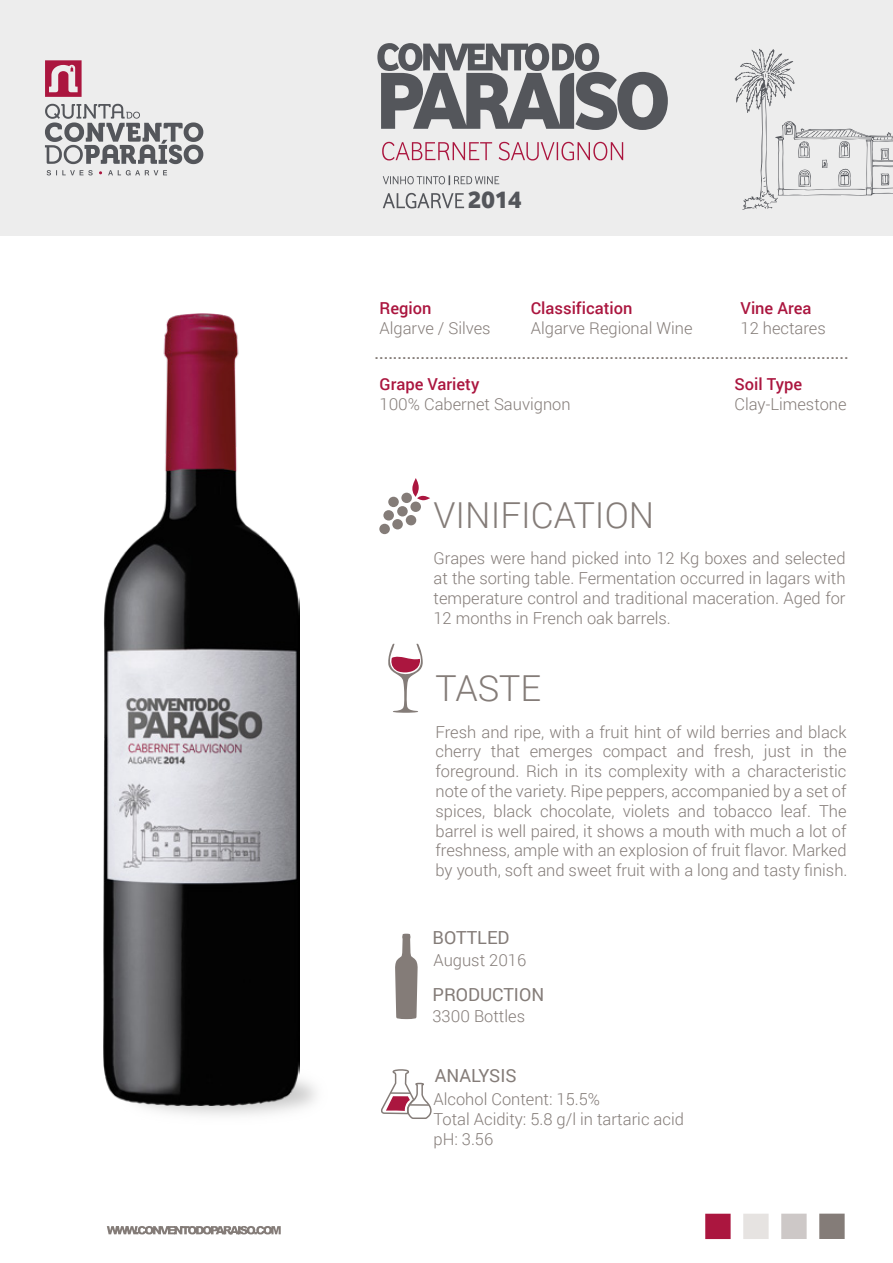
<style>
.page{position:relative;width:893px;height:1263px;background:#fff}
.page>*{position:absolute;margin:0;border:0;box-sizing:border-box;transform-origin:0 0}
.t1{font:300 35.85px "Roboto";color:#847c78}
.t2{font:24.75px "Vodafone Ex B";color:#54565b}
.t3{font:18px "Roboto";color:#847c78}
.t4{font:300 16.5px/19.8px "Roboto";color:#847c78;text-align:justify}
.t5{font:500 16.5px "Roboto";color:#847c78}
.t6{font:500 16.5px "Roboto";color:#ab163f}
</style>
<div class="page">
<div style="left:0;top:0;width:893px;height:236px;background:#ededed"></div>
<svg style="left:45px;top:104px;width:158px;height:71px"></svg>
<svg style="left:45px;top:60px;width:37px;height:37px"></svg>
<svg style="left:383px;top:193px;width:81px;height:15px"></svg>
<svg style="left:383px;top:175px;width:116px;height:10px"></svg>
<svg style="left:734px;top:49px;width:159px;height:161px"></svg>
<svg style="left:377px;top:43px;width:291px;height:87px"></svg>
<svg style="left:382px;top:142px;width:241px;height:19px"></svg>
<img style="left:140px;top:1080px;width:176px;height:36px">
<div style="left:819px;top:1213px;width:26px;height:26px;background:#847c78"></div>
<div style="left:781px;top:1213px;width:26px;height:26px;background:#cdc8c7"></div>
<div style="left:743px;top:1214px;width:26px;height:25px;background:#e6e3e1"></div>
<div style="left:705px;top:1214px;width:26px;height:25px;background:#ab163f"></div>
<svg style="left:107px;top:1226px;width:174px;height:8px"></svg>
<div style="left:401px;top:493px;width:11px;height:10px;background:#847c78;border-radius:50%"></div>
<div style="left:410px;top:502px;width:11px;height:10px;background:#847c78;border-radius:50%"></div>
<div style="left:388px;top:497px;width:11px;height:10px;background:#847c78;border-radius:50%"></div>
<div style="left:397px;top:506px;width:11px;height:10px;background:#847c78;border-radius:50%"></div>
<div style="left:406px;top:515px;width:10px;height:10px;background:#847c78;border-radius:50%"></div>
<div style="left:383px;top:510px;width:11px;height:10px;background:#847c78;border-radius:50%"></div>
<div style="left:392px;top:519px;width:11px;height:10px;background:#847c78;border-radius:50%"></div>
<div style="left:379px;top:524px;width:11px;height:10px;background:#847c78;border-radius:50%"></div>
<svg style="left:412px;top:478px;width:7px;height:19px"></svg>
<svg style="left:417px;top:496px;width:13px;height:4px"></svg>
<svg style="left:388px;top:643px;width:35px;height:70px"></svg>
<svg style="left:395px;top:934px;width:23px;height:85px"></svg>
<svg style="left:381px;top:1069px;width:51px;height:50px"></svg>
<img style="left:104px;top:314px;width:196px;height:791px">
<h2 class="t2" style="left:468px;top:184px;width:55px">2014</h2>
<p class="t6" style="left:380px;top:297px;width:53px">Region</p>
<p class="t4" style="left:380px;top:318px;width:113px">Algarve / Silves</p>
<p class="t6" style="left:531px;top:297px;width:103px">Classification</p>
<p class="t4" style="left:531px;top:318px;width:163px">Algarve Regional Wine</p>
<p class="t6" style="left:741px;top:297px;width:72px">Vine Area</p>
<p class="t4" style="left:741px;top:318px;width:87px">12 hectares</p>
<p class="t5" style="left:375px;top:341px;width:476px">.......................................................................................................</p>
<p class="t6" style="left:380px;top:373px;width:101px">Grape Variety</p>
<p class="t4" style="left:380px;top:394px;width:193px">100% Cabernet Sauvignon</p>
<h1 class="t1" style="left:433px;top:490px;width:222px">VINIFICATION</h1>
<p class="t6" style="left:734px;top:373px;width:69px">Soil Type</p>
<p class="t4" style="left:734px;top:394px;width:114px">Clay-Limestone</p>
<p class="t4" style="left:433px;top:548px;width:414px">Grapes were hand picked into 12 Kg boxes and selected at the sorting table. Fermentation occurred in lagars with temperature control and traditional maceration. Aged for 12 months in French oak barrels.</p>
<h1 class="t1" style="left:435px;top:664px;width:107px">TASTE</h1>
<p class="t4" style="left:435px;top:721px;width:413px">Fresh and ripe, with a fruit hint of wild berries and black cherry that emerges compact and fresh, just in the foreground. Rich in its complexity with a characteristic note of the variety. Ripe peppers, accompanied by a set of spices, black chocolate, violets and tobacco leaf. The barrel is well paired, it shows a mouth with much a lot of freshness, ample with an explosion of fruit flavor. Marked by youth, soft and sweet fruit with a long and tasty finish.</p>
<p class="t3" style="left:432px;top:925px;width:78px">BOTTLED</p>
<p class="t4" style="left:433px;top:950px;width:94px">August 2016</p>
<p class="t3" style="left:432px;top:981px;width:113px">PRODUCTION</p>
<p class="t4" style="left:432px;top:1006px;width:94px">3300 Bottles</p>
<p class="t3" style="left:435px;top:1063px;width:83px">ANALYSIS</p>
<p class="t4" style="left:434px;top:1088px;width:252px;text-align:left">Alcohol Content: 15.5%<br>Total Acidity: 5.8 g/l in tartaric acid pH: 3.56</p>
</div>
